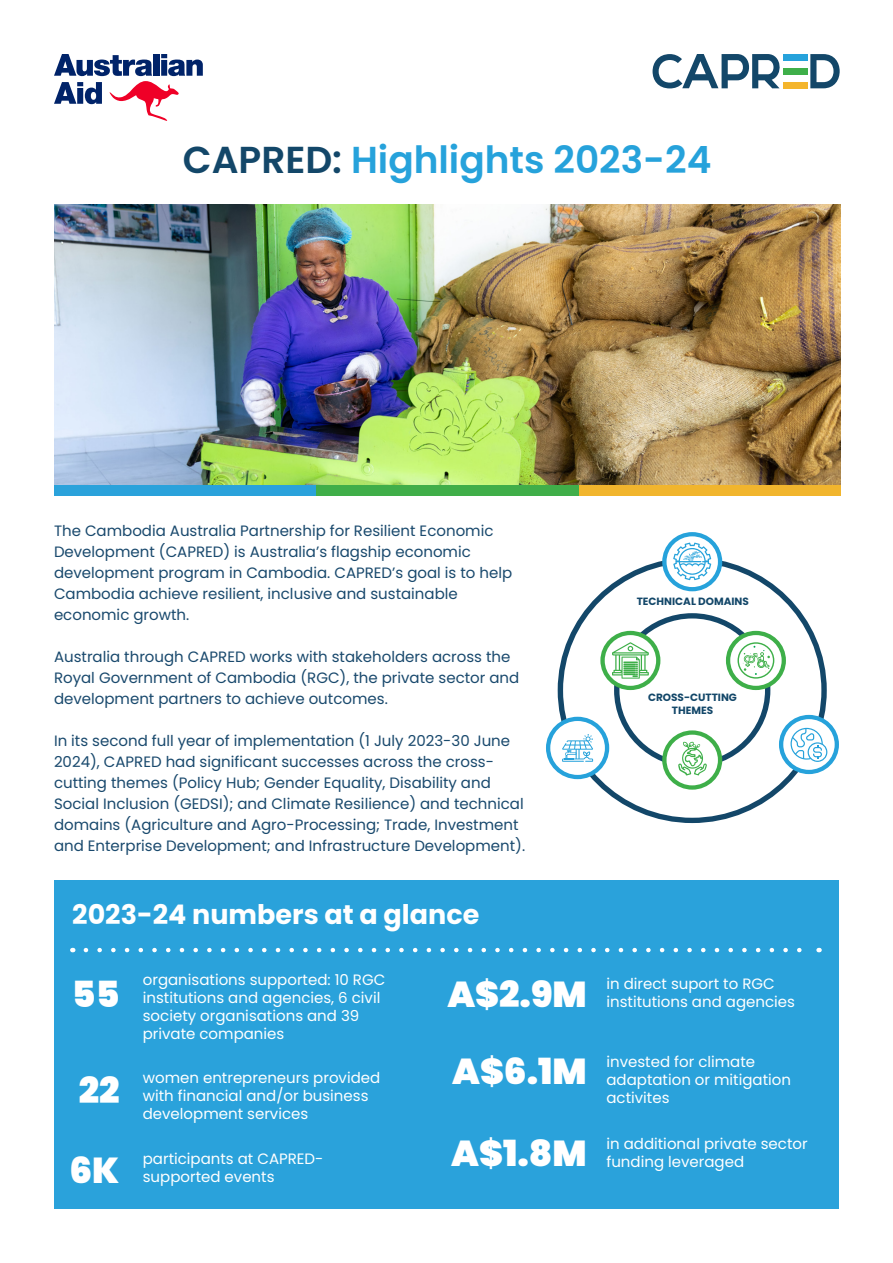
<style>
.page{position:relative;width:893px;height:1263px;background:#fff}
.page>*{position:absolute;margin:0;border:0;box-sizing:border-box;transform-origin:0 0}
.t1{font:600 37.5px "Poppins";color:#26a2db}
.t2{font:900 36px "Poppins";color:#fff}
.t3{font:700 27px "Poppins";color:#fff}
.t4{font:15px/21px "Poppins";color:#19496d}
.t5{font:15px/18px "Poppins";color:#fff}
.t6{font:700 10.5px "Poppins";color:#134769}
.s1{color:#134769}
</style>
<div class="page">
<div style="left:54px;top:880px;width:785px;height:329px;background:#2aa2db"></div>
<div style="left:54px;top:485px;width:262px;height:10px;background:#2aa2db"></div>
<div style="left:578px;top:485px;width:263px;height:10px;background:#f1b52d"></div>
<div style="left:316px;top:485px;width:262px;height:10px;background:#40ae49"></div>
<svg style="left:54px;top:54px;width:149px;height:67px"></svg>
<svg style="left:810px;top:54px;width:30px;height:34px"></svg>
<div style="left:783px;top:82px;width:24px;height:6px;background:#f4b52c"></div>
<div style="left:783px;top:54px;width:24px;height:6px;background:#26a2db"></div>
<div style="left:783px;top:68px;width:24px;height:6px;background:#3eaf49"></div>
<svg style="left:652px;top:54px;width:128px;height:34px"></svg>
<svg style="left:86px;top:948px;width:716px;height:4px"></svg>
<img style="left:54px;top:204px;width:787px;height:281px">
<svg style="left:583px;top:558px;width:219px;height:265px"></svg>
<svg style="left:546px;top:613px;width:293px;height:177px"></svg>
<svg style="left:662px;top:532px;width:60px;height:59px"></svg>
<p class="t1" style="left:183px;top:138px;width:530px"><span class="s1">CAPRED:</span> Highlights 2023-24</p>
<p class="t4" style="left:54px;top:520px;width:460px">The Cambodia Australia Partnership for Resilient Economic Development (CAPRED) is Australia’s flagship economic development program in Cambodia. CAPRED’s goal is to help Cambodia achieve resilient, inclusive and sustainable economic growth.</p>
<p class="t4" style="left:54px;top:646px;width:467px">Australia through CAPRED works with stakeholders across the<br>Royal Government of Cambodia (RGC), the private sector and development partners to achieve outcomes.</p>
<p class="t4" style="left:54px;top:730px;width:473px">In its second full year of implementation (1 July 2023-30 June 2024), CAPRED had significant successes across the cross&shy;cutting themes (Policy Hub; Gender Equality, Disability and Social Inclusion (GEDSI); and Climate Resilience) and technical domains (Agriculture and Agro-Processing; Trade, Investment and Enterprise Development; and Infrastructure Development).</p>
<p class="t3" style="left:72px;top:899px;width:409px">2023-24 numbers at a glance</p>
<p class="t6" style="left:637px;top:596px;width:114px">TECHNICAL DOMAINS</p>
<p class="t6" style="left:648px;top:691px;width:90px">CROSS-CUTTING</p>
<p class="t6" style="left:672px;top:704px;width:43px">THEMES</p>
<p class="t5" style="left:143px;top:970px;width:244px">organisations supported: 10 RGC institutions and agencies, 6 civil society organisations and 39 private companies</p>
<p class="t5" style="left:606px;top:975px;width:190px">in direct suport to RGC institutions and agencies</p>
<p class="t5" style="left:606px;top:1053px;width:186px">invested for climate adaptation or mitigation activites</p>
<p class="t5" style="left:606px;top:1134px;width:203px">in additional private sector funding leveraged</p>
<p class="t2" style="left:72px;top:973px;width:49px">55</p>
<p class="t2" style="left:447px;top:973px;width:141px">A$2.9M</p>
<p class="t2" style="left:452px;top:1051px;width:136px">A$6.1M</p>
<p class="t5" style="left:143px;top:1069px;width:239px">women entrepreneurs provided with financial and/or business development services</p>
<p class="t5" style="left:143px;top:1150px;width:182px">participants at CAPRED&shy;supported events</p>
<p class="t2" style="left:79px;top:1069px;width:42px">22</p>
<p class="t2" style="left:451px;top:1133px;width:137px">A$1.8M</p>
<p class="t2" style="left:70px;top:1150px;width:51px">6K</p>
</div>
